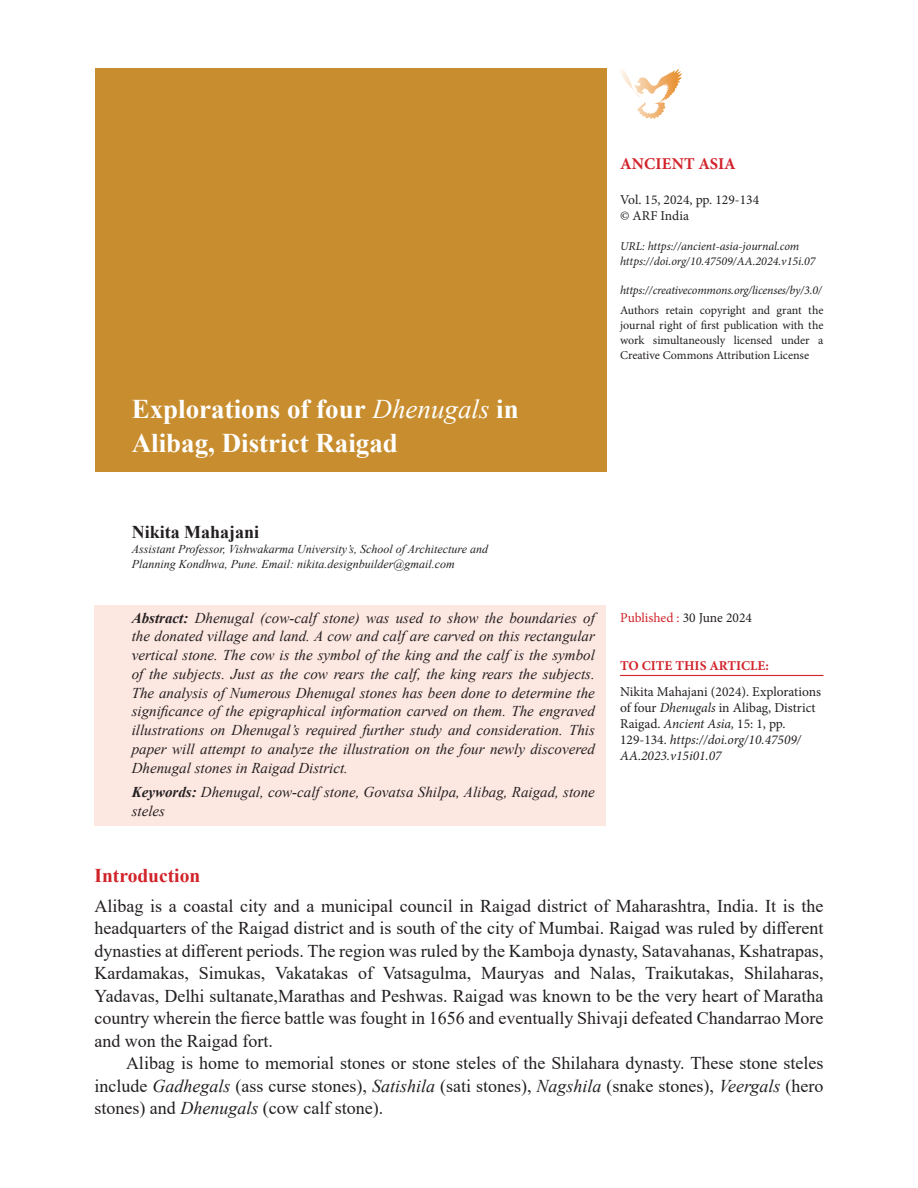
<style>
.page{position:relative;width:918px;height:1188px;background:#fff}
.page>*{position:absolute;margin:0;border:0;box-sizing:border-box;transform-origin:0 0}
.Head{font:700 27px/33.8px "Times New Roman";color:#fff}
.sub_head_1{font:700 19.5px "Times New Roman";color:#d1232a}
.Body_left{font:18px/22.5px "Times New Roman";color:#231f20;text-align:justify}
.Body_text{font:18px/22.5px "Times New Roman";color:#231f20;text-align:justify}
.author{font:700 18px "Times New Roman";color:#231f20}
.t1{font:700 16.5px "Minion Pro";letter-spacing:.01em;color:#d1232a}
.abstract{font:italic 15px/18.8px "Times New Roman";color:#231f20;text-align:justify}
.t2{font:13.5px/16.2px "Minion Pro";color:#231f20}
.t3{font:13.5px "Minion Pro";color:#d1232a}
.t4{font:700 13.5px "Minion Pro";color:#d1232a}
.Body_text-2{font:12px/15px "Minion Pro";color:#231f20;text-align:justify}
.author_ref{font:italic 12px/15px "Times New Roman";color:#222}
.Body_left-2{font:italic 12px "Minion Pro";letter-spacing:-.01em;color:#231f20}
.s1{font-weight:400;font-style:italic}
.s2{color:#231f20}
.s3{font-weight:700}
.s4{font-style:italic}
</style>
<div class="page">
<div style="left:95px;top:68px;width:512px;height:404px;background:#c78d2e"></div>
<div style="left:94px;top:605px;width:512px;height:220px;background:#fde7e1"></div>
<hr style="left:620px;top:675px;width:204px;height:1px;background:#d1232a">
<img style="left:620px;top:69px;width:61px;height:49px">
<p class="Head" style="left:132px;top:392px;width:389px">Explorations of four <span class="s1">Dhenugals</span> in<br>Alibag, District Raigad</p>
<p class="t1" style="left:620px;top:153px;width:117px">ANCIENT ASIA</p>
<p class="t2" style="left:620px;top:191px;width:141px">Vol. 15, 2024, pp. 129-134</p>
<p class="t2" style="left:620px;top:208px;width:70px">© ARF India</p>
<p class="Body_left-2" style="left:620px;top:238px;width:181px">URL: https://ancient-asia-journal.com</p>
<p class="Body_left-2" style="left:620px;top:253px;width:197px">https://doi.org/10.47509/AA.2024.v15i.07</p>
<p class="Body_left-2" style="left:620px;top:282px;width:203px">https://creativecommons.org/licenses/by/3.0/</p>
<p class="Body_text-2" style="left:620px;top:303px;width:205px">Authors retain copyright and grant the journal right of first publication with the work simultaneously licensed under a Creative Commons Attribution License</p>
<p class="author" style="left:132px;top:519px;width:129px">Nikita Mahajani</p>
<p class="author_ref" style="left:132px;top:541px;width:358px">Assistant Professor, Vishwakarma University’s, School of Architecture and<br>Planning Kondhwa, Pune<span class="s2">. Email: nikita.designbuilder@gmail.com</span></p>
<p class="abstract" style="left:132px;top:608px;width:465px"><span class="s3">Abstract:</span> Dhenugal (cow-calf stone) was used to show the boundaries of the donated village and land. A cow and calf are carved on this rectangular vertical stone. The cow is the symbol of the king and the calf is the symbol of the subjects. Just as the cow rears the calf, the king rears the subjects.<br>The analysis of Numerous Dhenugal stones has been done to determine the significance of the epigraphical information carved on them. The engraved illustrations on Dhenugal’s required further study and consideration. This paper will attempt to analyze the illustration on the four newly discovered Dhenugal stones in Raigad District.</p>
<p class="abstract" style="left:132px;top:783px;width:465px"><span class="s3">Keywords:</span> Dhenugal, cow-calf stone, Govatsa Shilpa, Alibag, Raigad, stone steles</p>
<p class="t3" style="left:620px;top:608px;width:133px">Published : <span class="s2">30 June 2024</span></p>
<p class="t4" style="left:620px;top:657px;width:150px">TO CITE THIS ARTICLE:</p>
<p class="t2" style="left:620px;top:683px;width:202px">Nikita Mahajani (2024). Explorations of four <span class="s4">Dhenugals</span> in Alibag, District Raigad. <span class="s4">Ancient Asia,</span> 15: 1, pp.<br>129-134. <span class="s4">https://doi.org/10.47509/ AA.2023.v15i01.07</span></p>
<p class="sub_head_1" style="left:94px;top:861px;width:107px">Introduction</p>
<p class="Body_left" style="left:94px;top:894px;width:731px">Alibag is a coastal city and a municipal council in Raigad district of Maharashtra, India. It is the headquarters of the Raigad district and is south of the city of Mumbai. Raigad was ruled by different dynasties at different periods. The region was ruled by the Kamboja dynasty, Satavahanas, Kshatrapas, Kardamakas, Simukas, Vakatakas of Vatsagulma, Mauryas and Nalas, Traikutakas, Shilaharas, Yadavas, Delhi sultanate,Marathas and Peshwas. Raigad was known to be the very heart of Maratha country wherein the fierce battle was fought in 1656 and eventually Shivaji defeated Chandarrao More and won the Raigad fort.</p>
<p class="Body_text" style="left:94px;top:1051px;width:731px;text-indent:32px">Alibag is home to memorial stones or stone steles of the Shilahara dynasty. These stone steles include <span class="s4">Gadhegals</span> (ass curse stones), <span class="s4">Satishila</span> (sati stones), <span class="s4">Nagshila</span> (snake stones), <span class="s4">Veergals</span> (hero stones) and <span class="s4">Dhenugals</span> (cow calf stone).</p>
</div>
